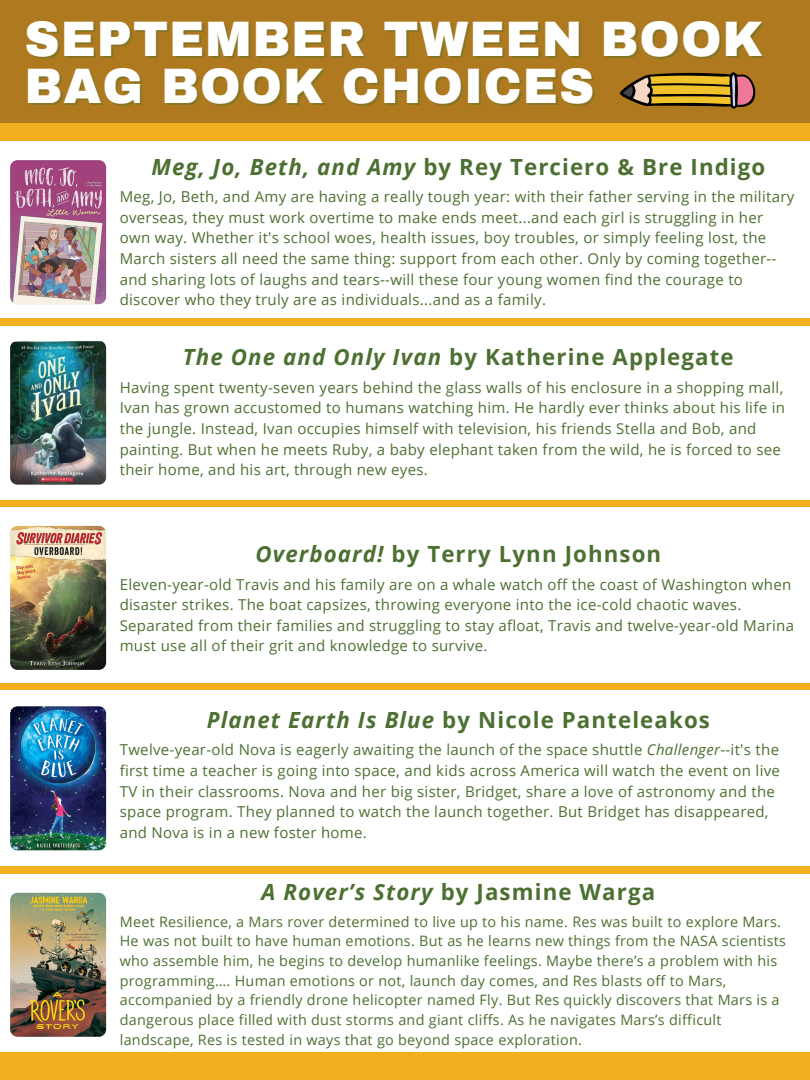
<style>
.page{position:relative;width:810px;height:1080px;background:#f2ae1c}
.page>*{position:absolute;margin:0;border:0;box-sizing:border-box;transform-origin:0 0}
.t1{font:900 48.75px "Archivo";letter-spacing:.02em;color:#fff}
.t2{font:700 22.25px "Open Sans";letter-spacing:.05em;color:#4c7031}
.t3{font:15px/20.6px "Open Sans";letter-spacing:.02em;color:#4c7031}
.t4{font:14.38px/19.7px "Open Sans";letter-spacing:.02em;color:#4c7031}
.s1{font-style:italic}
</style>
<div class="page">
<div style="left:0;top:142px;width:810px;height:176px;background:#fff"></div>
<img style="left:10px;top:160px;width:96px;height:144px;border-radius:7px">
<div style="left:0;top:0;width:810px;height:122px;background:#af7a1f"></div>
<div style="left:0;top:326px;width:810px;height:173px;background:#fff"></div>
<div style="left:0;top:507px;width:810px;height:176px;background:#fff"></div>
<div style="left:0;top:691px;width:810px;height:175px;background:#fff"></div>
<div style="left:0;top:874px;width:810px;height:177px;background:#fff"></div>
<img style="left:10px;top:341px;width:96px;height:144px;border-radius:7px">
<img style="left:10px;top:526px;width:96px;height:144px;border-radius:7px">
<img style="left:10px;top:706px;width:96px;height:144px;border-radius:7px">
<img style="left:10px;top:893px;width:96px;height:144px;border-radius:7px">
<svg style="left:619px;top:72px;width:146px;height:70px"></svg>
<p class="t1" style="left:25px;top:13px;width:740px">SEPTEMBER TWEEN BOOK</p>
<h2 class="t1" style="left:25px;top:60px;width:571px">BAG BOOK CHOICES</h2>
<p class="t2" style="left:151px;top:151px;width:616px"><span class="s1">Meg, Jo, Beth, and Amy</span> by Rey Terciero &amp; Bre Indigo</p>
<p class="t3" style="left:120px;top:186px;width:676px">Meg, Jo, Beth, and Amy are having a really tough year: with their father serving in the military overseas, they must work overtime to make ends meet...and each girl is struggling in her own way. Whether it's school woes, health issues, boy troubles, or simply feeling lost, the March sisters all need the same thing: support from each other. Only by coming together-- and sharing lots of laughs and tears--will these four young women find the courage to discover who they truly are as individuals...and as a family.</p>
<h2 class="t2" style="left:183px;top:342px;width:552px"><span class="s1">The One and Only Ivan</span> by Katherine Applegate</h2>
<p class="t3" style="left:120px;top:377px;width:667px">Having spent twenty-seven years behind the glass walls of his enclosure in a shopping mall, Ivan has grown accustomed to humans watching him. He hardly ever thinks about his life in the jungle. Instead, Ivan occupies himself with television, his friends Stella and Bob, and painting. But when he meets Ruby, a baby elephant taken from the wild, he is forced to see their home, and his art, through new eyes.</p>
<p class="t2" style="left:255px;top:539px;width:407px"><span class="s1">Overboard!</span> by Terry Lynn Johnson</p>
<h2 class="t3" style="left:120px;top:573px;width:676px">Eleven-year-old Travis and his family are on a whale watch off the coast of Washington when disaster strikes. The boat capsizes, throwing everyone into the ice-cold chaotic waves.<br>Separated from their families and struggling to stay afloat, Travis and twelve-year-old Marina must use all of their grit and knowledge to survive.</h2>
<p class="t2" style="left:207px;top:704px;width:505px"><span class="s1">Planet Earth Is Blue</span> by Nicole Panteleakos</p>
<p class="t3" style="left:120px;top:739px;width:662px">Twelve-year-old Nova is eagerly awaiting the launch of the space shuttle <span class="s1">Challenger</span>--it's the first time a teacher is going into space, and kids across America will watch the event on live TV in their classrooms. Nova and her big sister, Bridget, share a love of astronomy and the space program. They planned to watch the launch together. But Bridget has disappeared, and Nova is in a new foster home.</p>
<h2 class="t2" style="left:262px;top:876px;width:395px"><span class="s1">A Rover’s Story</span> by Jasmine Warga</h2>
<p class="t4" style="left:120px;top:911px;width:668px">Meet Resilience, a Mars rover determined to live up to his name. Res was built to explore Mars.<br>He was not built to have human emotions. But as he learns new things from the NASA scientists who assemble him, he begins to develop humanlike feelings. Maybe there’s a problem with his programming…. Human emotions or not, launch day comes, and Res blasts off to Mars, accompanied by a friendly drone helicopter named Fly. But Res quickly discovers that Mars is a dangerous place filled with dust storms and giant cliffs. As he navigates Mars’s difficult landscape, Res is tested in ways that go beyond space exploration.</p>
</div>
